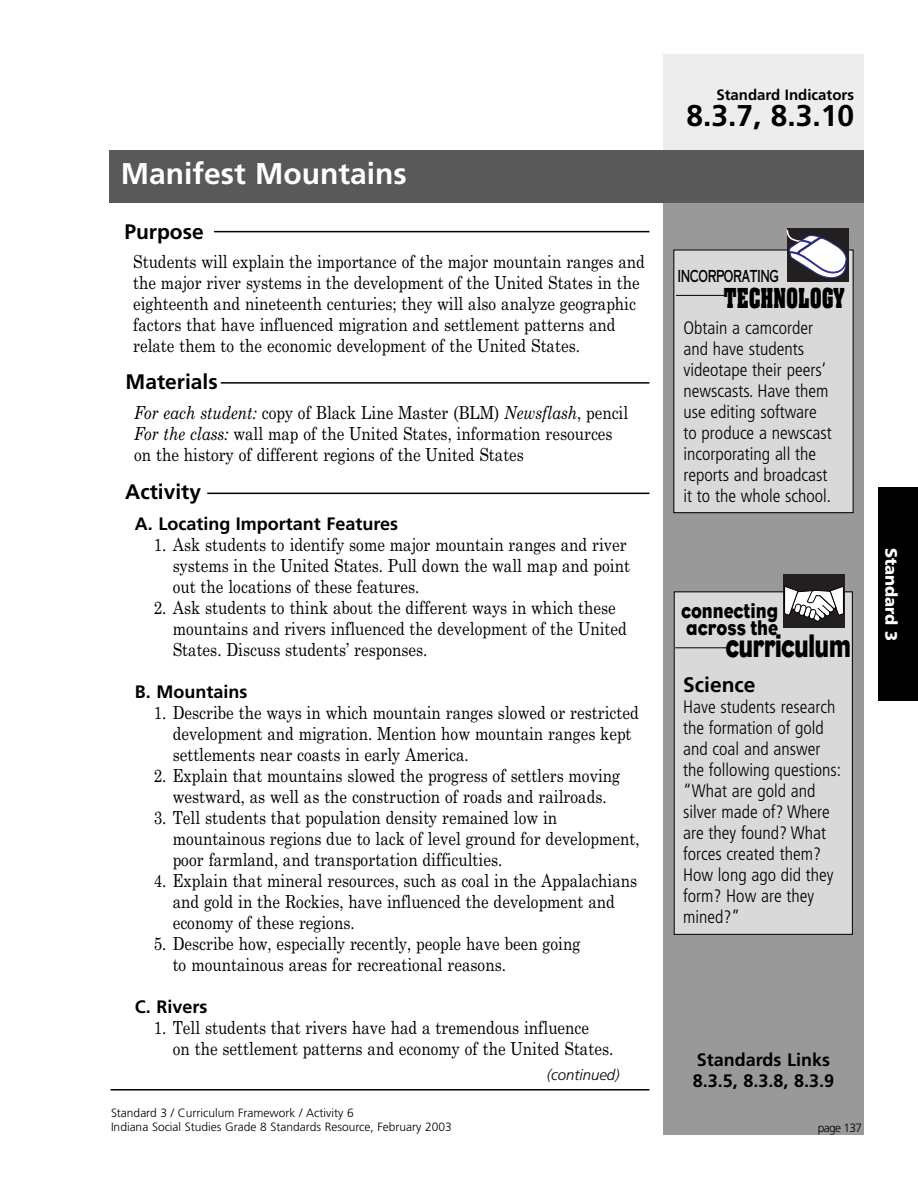
<style>
.page{position:relative;width:918px;height:1188px;background:#fff}
.page>*{position:absolute;margin:0;border:0;box-sizing:border-box;transform-origin:0 0}
.t1{font:32.7px "Eagle";letter-spacing:-.035em;color:#000;scale:.77 1}
.t2{font:700 30px "Frutiger";color:#fff}
.t3{font:700 30px "Frutiger";color:#000}
.t4{font:700 27px "Aachen BT";color:#000;scale:.69 1}
.t5{font:21.3px/16.8px "Eagle";color:#000;scale:.86 1}
.t6{font:700 21px "Frutiger";color:#000}
.t7{font:700 19.5px "Metalcut";letter-spacing:-.035em;color:#000;scale:.69 1}
.t8{font:18px/21px "Century Cond";color:#000}
.t9{font:300 condensed 18px/21px "Frutiger";color:#000}
.t10{font:700 18px/20.4px "Frutiger";color:#000}
.t11{font:900 16.5px "Frutiger";color:#fff}
.t12{font:700 15px "Frutiger";color:#000}
.t13{font:italic 300 15px "Frutiger";color:#000}
.t14{font:300 12px/14.4px "Frutiger";color:#000}
.s1{font-style:italic}
</style>
<div class="page">
<div style="left:663px;top:55px;width:200px;height:1080px;background:#999"></div>
<hr style="left:221px;top:382px;width:428px;height:2px;background:#000">
<hr style="left:214px;top:231px;width:435px;height:1px;background:#000">
<hr style="left:207px;top:493px;width:442px;height:1px;background:#000">
<hr style="left:111px;top:1089px;width:538px;height:2px;background:#000">
<div style="left:663px;top:54px;width:200px;height:124px;background:#ededed"></div>
<div style="left:109px;top:150px;width:754px;height:53px;background:#595959"></div>
<div style="left:878px;top:487px;width:40px;height:214px;background:#000"></div>
<div style="left:675px;top:592px;width:177px;height:342px;background:#d9d9d9"></div>
<div style="left:674px;top:591px;width:179px;height:344px;border:1px solid #000"></div>
<hr style="left:675px;top:648px;width:53px;height:1px;background:#000">
<div style="left:783px;top:574px;width:62px;height:53px;background:#231f20"></div>
<svg style="left:784px;top:586px;width:60px;height:36px"></svg>
<div style="left:674px;top:250px;width:179px;height:262px;background:#d9d9d9"></div>
<div style="left:673px;top:250px;width:181px;height:263px;border:1px solid #000"></div>
<hr style="left:676px;top:295px;width:48px;height:1px;background:#000">
<div style="left:787px;top:229px;width:62px;height:53px;background:#231f20"></div>
<svg style="left:786px;top:230px;width:60px;height:48px"></svg>
<h2 class="t2" style="left:121px;top:161px;width:287px">Manifest Mountains</h2>
<p class="t6" style="left:124px;top:223px;width:81px">Purpose</p>
<p class="t8" style="left:133px;top:253px;width:513px">Students will explain the importance of the major mountain ranges and the major river systems in the development of the United States in the eighteenth and nineteenth centuries; they will also analyze geographic factors that have influenced migration and settlement patterns and relate them to the economic development of the United States.</p>
<p class="t6" style="left:126px;top:373px;width:94px">Materials</p>
<p class="t8" style="left:134px;top:404px;width:496px"><span class="s1">For each student:</span> copy of Black Line Master (BLM) <span class="s1">Newsflash</span>, pencil<br><span class="s1">For the class:</span> wall map of the United States, information resources on the history of different regions of the United States</p>
<p class="t6" style="left:125px;top:483px;width:77px">Activity</p>
<p class="t10" style="left:135px;top:515px;width:265px">A. Locating Important Features</p>
<p class="t8" style="left:173px;top:535px;width:459px;text-indent:-19px">1. Ask students to identify some major mountain ranges and river systems in the United States. Pull down the wall map and point out the locations of these features.</p>
<p class="t8" style="left:173px;top:598px;width:456px;text-indent:-19px">2. Ask students to think about the different ways in which these mountains and rivers influenced the development of the United<br>States. Discuss students’ responses.</p>
<p class="t10" style="left:135px;top:683px;width:114px">B. Mountains</p>
<p class="t8" style="left:173px;top:703px;width:468px;text-indent:-19px">1. Describe the ways in which mountain ranges slowed or restricted development and migration. Mention how mountain ranges kept settlements near coasts in early America.</p>
<p class="t8" style="left:154px;top:766px;width:468px;text-align:center">2. Explain that mountains slowed the progress of settlers moving westward, as well as the construction of roads and railroads.</p>
<p class="t8" style="left:173px;top:808px;width:468px;text-indent:-19px">3. Tell students that population density remained low in mountainous regions due to lack of level ground for development, poor farmland, and transportation difficulties.</p>
<p class="t8" style="left:173px;top:871px;width:466px;text-indent:-19px">4. Explain that mineral resources, such as coal in the Appalachians and gold in the Rockies, have influenced the development and economy of these regions.</p>
<p class="t8" style="left:173px;top:934px;width:409px;text-indent:-19px">5. Describe how, especially recently, people have been going to mountainous areas for recreational reasons.</p>
<p class="t10" style="left:135px;top:998px;width:74px">C. Rivers</p>
<p class="t8" style="left:173px;top:1018px;width:442px;text-indent:-19px">1. Tell students that rivers have had a tremendous influence<br>on the settlement patterns and economy of the United States.</p>
<p class="t13" style="left:547px;top:1069px;width:74px">(continued)</p>
<p class="t14" style="left:111px;top:1106px;width:342px">Standard 3 / Curriculum Framework / Activity 6<br>Indiana Social Studies Grade 8 Standards Resource, February 2003</p>
<p class="t12" style="left:716px;top:89px;width:139px">Standard Indicators</p>
<h2 class="t3" style="left:687px;top:104px;width:169px">8.3.7, 8.3.10</h2>
<p class="t7" style="left:677px;top:264px;width:149px">incorporating</p>
<p class="t9" style="left:684px;top:319px;width:150px">Obtain a camcorder and have students videotape their peers’ newscasts. Have them use editing software to produce a newscast incorporating all the reports and broadcast it to the whole school.</p>
<h3 class="t4" style="left:724px;top:287px;width:176px">TECHNOLOGY</h3>
<p class="t5" style="left:681px;top:605px;width:114px">connecting across the</p>
<h1 class="t1" style="left:726px;top:636px;width:164px">curriculum</h1>
<p class="t6" style="left:683px;top:677px;width:74px">Science</p>
<p class="t9" style="left:683px;top:698px;width:159px">Have students research the formation of gold and coal and answer the following questions: “What are gold and silver made of? Where are they found? What forces created them?<br>How long ago did they form? How are they mined?”</p>
<p class="t11" style="left:898px;top:548px;width:95px;rotate:90deg">Standard 3</p>
<p class="t10" style="left:693px;top:1051px;width:143px">Standards Links<br>8.3.5, 8.3.8, 8.3.9</p>
<p class="t14" style="left:818px;top:1121px;width:46px">page 137</p>
</div>
